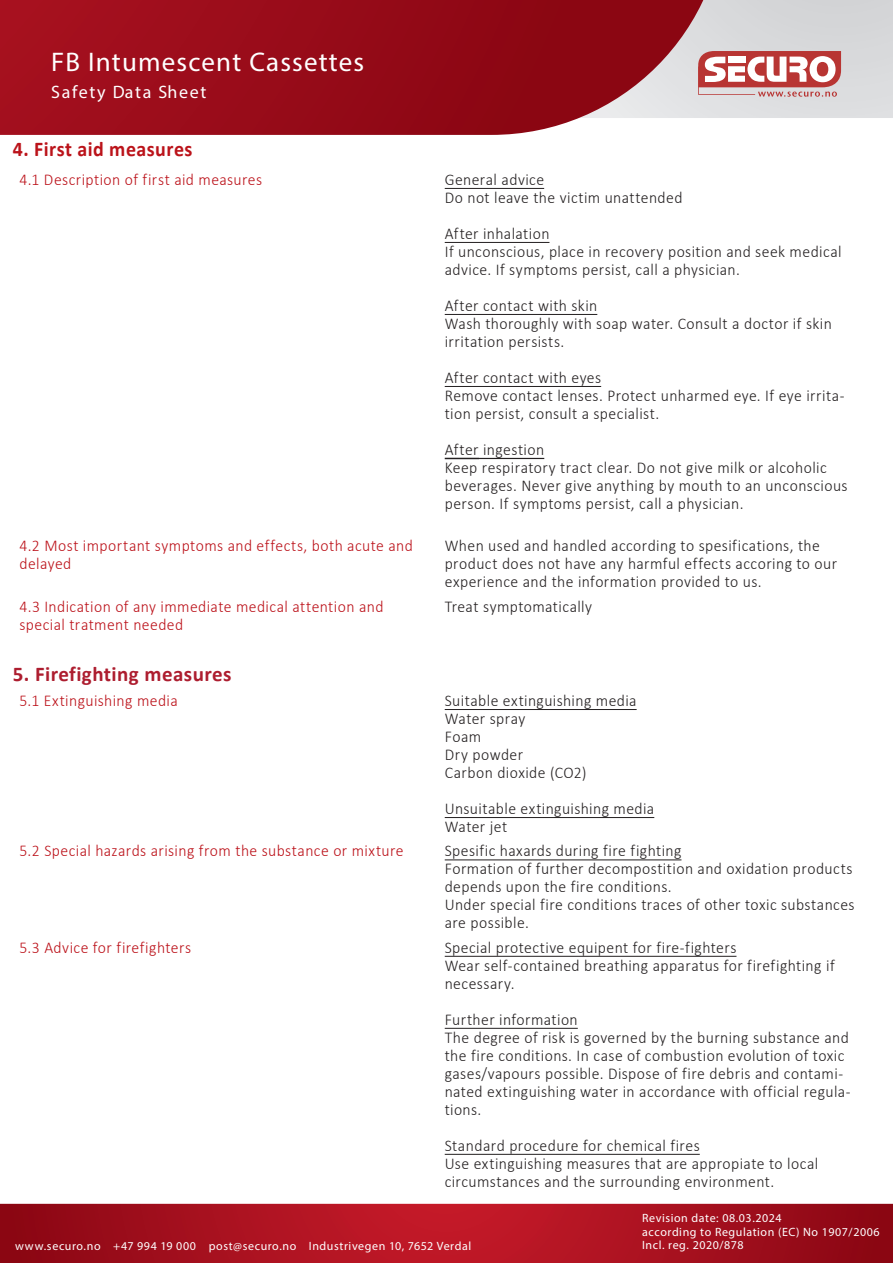
<style>
.page{position:relative;width:893px;height:1263px;background:#fff}
.page>*{position:absolute;margin:0;border:0;box-sizing:border-box;transform-origin:0 0}
.t1{font:27px "Myriad Pro";letter-spacing:.045em;color:#fff}
.t2{font:700 21px "Calibri";letter-spacing:.02em;color:#ad1d2f}
.t3{font:700 21px "Calibri";letter-spacing:.025em;color:#bb131a;scale:.95 1}
.t4{font:18px "Myriad Pro";letter-spacing:.09em;color:#fff}
.t5{font:300 16.5px/18px "Calibri";letter-spacing:.025em;color:#231f20;scale:.95 1}
.t6{font:300 16.5px/18px "Calibri";letter-spacing:.025em;color:#bb1018;scale:.95 1}
.t7{font:12px/13.6px "Myriad Pro";letter-spacing:.045em;color:#fff}
</style>
<div class="page">
<hr style="left:445px;top:1154px;width:255px;height:1px;background:#231f20">
<hr style="left:445px;top:1028px;width:133px;height:1px;background:#231f20">
<hr style="left:445px;top:956px;width:291px;height:1px;background:#231f20">
<hr style="left:445px;top:859px;width:236px;height:1px;background:#231f20">
<hr style="left:445px;top:817px;width:209px;height:1px;background:#231f20">
<hr style="left:445px;top:709px;width:192px;height:1px;background:#231f20">
<hr style="left:479px;top:458px;width:65px;height:1px;background:#231f20">
<hr style="left:445px;top:458px;width:34px;height:1px;background:#231f20">
<hr style="left:445px;top:386px;width:156px;height:1px;background:#231f20">
<hr style="left:445px;top:314px;width:152px;height:1px;background:#231f20">
<hr style="left:445px;top:242px;width:104px;height:1px;background:#231f20">
<hr style="left:445px;top:188px;width:99px;height:1px;background:#231f20">
<div style="left:725px;top:0;width:168px;height:118px;background:#d8d9db"></div>
<svg style="left:0;top:0;width:725px;height:135px;background:#9e212d"></svg>
<svg style="left:698px;top:51px;width:143px;height:46px"></svg>
<svg style="left:0;top:1204px;width:893px;height:59px;background:#a7101e"></svg>
<h1 class="t1" style="left:51px;top:46px;width:314px">FB Intumescent Cassettes</h1>
<p class="t4" style="left:51px;top:81px;width:157px">Safety Data Sheet</p>
<p class="t3" style="left:13px;top:134px;width:191px">4. First aid measures</p>
<p class="t6" style="left:20px;top:170px;width:257px">4.1 Description of first aid measures</p>
<p class="t6" style="left:20px;top:537px;width:416px">4.2 Most important symptoms and effects, both acute and delayed</p>
<p class="t6" style="left:20px;top:597px;width:385px">4.3 Indication of any immediate medical attention and special tratment needed</p>
<p class="t2" style="left:13px;top:659px;width:220px">5. Firefighting measures</p>
<p class="t6" style="left:20px;top:691px;width:168px">5.1 Extinguishing media</p>
<p class="t6" style="left:20px;top:842px;width:406px">5.2 Special hazards arising from the substance or mixture</p>
<p class="t6" style="left:20px;top:938px;width:182px">5.3 Advice for firefighters</p>
<p class="t5" style="left:445px;top:170px;width:252px">General advice<br>Do not leave the victim unattended</p>
<p class="t5" style="left:445px;top:224px;width:419px">After inhalation<br>If unconscious, place in recovery position and seek medical advice. If symptoms persist, call a physician.</p>
<p class="t5" style="left:445px;top:296px;width:409px">After contact with skin<br>Wash thoroughly with soap water. Consult a doctor if skin irritation persists.</p>
<p class="t5" style="left:445px;top:368px;width:422px">After contact with eyes<br>Remove contact lenses. Protect unharmed eye. If eye irrita&shy;tion persist, consult a specialist.</p>
<p class="t5" style="left:445px;top:440px;width:426px">After ingestion<br>Keep respiratory tract clear. Do not give milk or alcoholic beverages. Never give anything by mouth to an unconscious person. If symptoms persist, call a physician.</p>
<p class="t5" style="left:445px;top:537px;width:415px">When used and handled according to spesifications, the product does not have any harmful effects accoring to our experience and the information provided to us.</p>
<p class="t5" style="left:445px;top:597px;width:157px">Treat symptomatically</p>
<p class="t5" style="left:445px;top:691px;width:203px">Suitable extinguishing media<br>Water spray<br>Foam<br>Dry powder<br>Carbon dioxide (CO2)</p>
<p class="t5" style="left:445px;top:799px;width:222px">Unsuitable extinguishing media<br>Water jet</p>
<p class="t5" style="left:445px;top:842px;width:433px">Spesific haxards during fire fighting<br>Formation of further decompostition and oxidation products depends upon the fire conditions.<br>Under special fire conditions traces of other toxic substances are possible.</p>
<p class="t5" style="left:445px;top:938px;width:412px">Special protective equipent for fire-fighters<br>Wear self-contained breathing apparatus for firefighting if necessary.</p>
<p class="t5" style="left:445px;top:1010px;width:429px">Further information<br>The degree of risk is governed by the burning substance and the fire conditions. In case of combustion evolution of toxic gases/vapours possible. Dispose of fire debris and contami&shy;nated extinguishing water in accordance with official regula&shy;tions.</p>
<p class="t5" style="left:445px;top:1136px;width:395px">Standard procedure for chemical fires<br>Use extinguishing measures that are appropiate to local circumstances and the surrounding environment.</p>
<p class="t7" style="left:15px;top:1239px;width:458px">www.securo.no +47 994 19 000 post@securo.no Industrivegen 10, 7652 Verdal</p>
<p class="t7" style="left:642px;top:1211px;width:239px">Revision date: 08.03.2024<br>according to Regulation (EC) No 1907/2006<br>Incl. reg. 2020/878</p>
</div>
